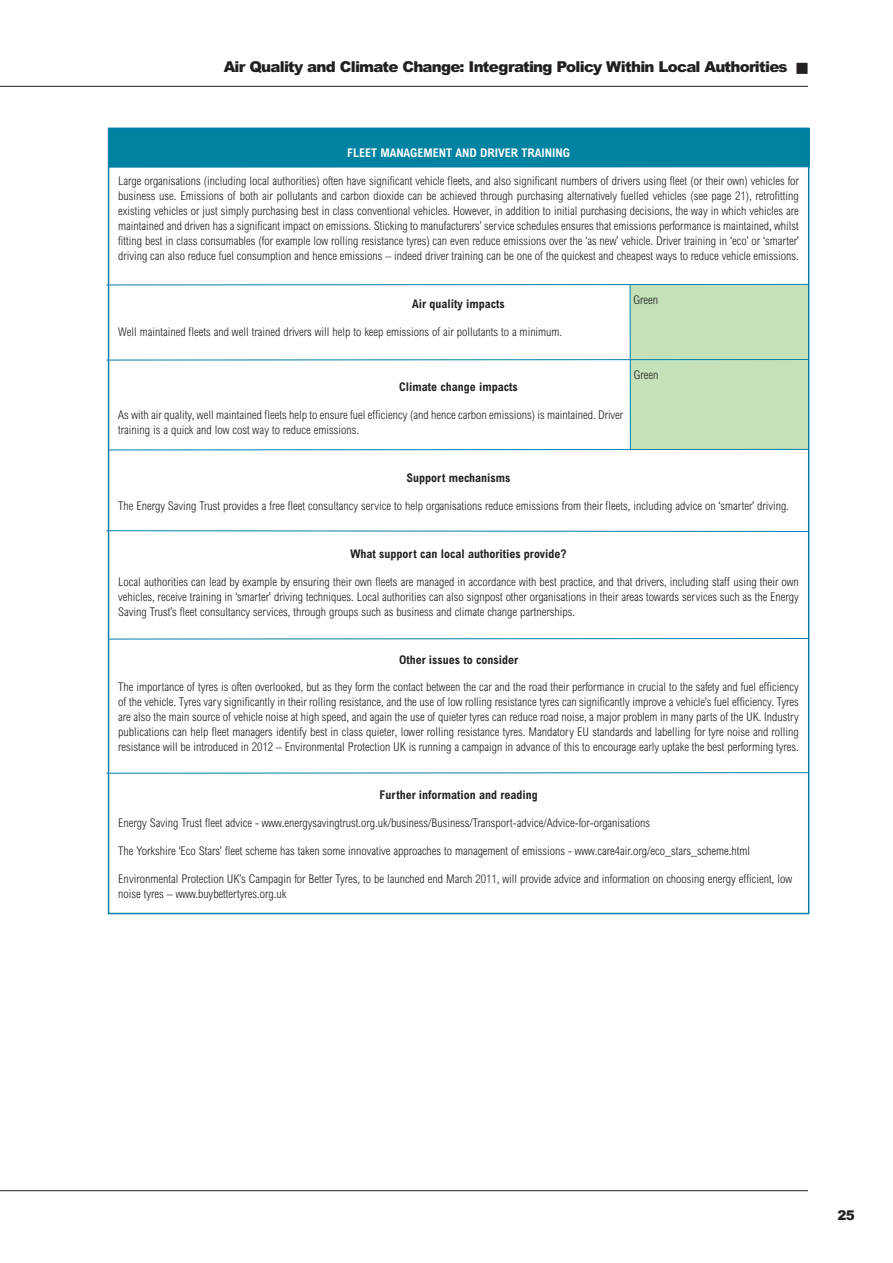
<style>
.page{position:relative;width:893px;height:1263px;background:#fff}
.page>*{position:absolute;margin:0;border:0;box-sizing:border-box;transform-origin:0 0}
.t1{font:900 15px "Arial";letter-spacing:-.05em;color:#231f20}
.t2{font:900 13.5px "Arial";color:#231f20}
.t3{font:300 condensed 12px/15px "Arial";color:#231f20;text-align:justify}
.t4{font:700 condensed 12px "Arial";color:#231f20}
.t5{font:700 condensed 12px "Arial";color:#fff}
</style>
<div class="page">
<div style="left:108px;top:128px;width:701px;height:39px;background:#0082a1"></div>
<hr style="left:0;top:1190px;width:808px;height:1px;background:#231f20">
<hr style="left:0;top:86px;width:808px;height:1px;background:#231f20">
<hr style="left:109px;top:166px;width:700px;height:2px;background:#0080a8">
<svg style="left:106px;top:530px;width:703px;height:2px"></svg>
<svg style="left:106px;top:772px;width:703px;height:2px"></svg>
<svg style="left:107px;top:638px;width:703px;height:2px"></svg>
<div style="left:631px;top:359px;width:177px;height:90px;background:#c4e1ba"></div>
<div style="left:630px;top:285px;width:178px;height:74px;background:#c4e1ba"></div>
<svg style="left:106px;top:284px;width:703px;height:2px"></svg>
<svg style="left:108px;top:449px;width:701px;height:2px"></svg>
<svg style="left:106px;top:359px;width:703px;height:2px"></svg>
<hr style="left:630px;top:284px;width:1px;height:165px;background:#0080a8">
<p class="t1" style="left:224px;top:61px;width:586px">Air Quality and Climate Change: Integrating Policy Within Local Authorities ■</p>
<p class="t5" style="left:347px;top:149px;width:225px">FLEET MANAGEMENT AND DRIVER TRAINING</p>
<p class="t3" style="left:118px;top:174px;width:682px">Large organisations (including local authorities) often have significant vehicle fleets, and also significant numbers of drivers using fleet (or their own) vehicles for business use. Emissions of both air pollutants and carbon dioxide can be achieved through purchasing alternatively fuelled vehicles (see page 21), retrofitting existing vehicles or just simply purchasing best in class conventional vehicles. However, in addition to initial purchasing decisions, the way in which vehicles are maintained and driven has a significant impact on emissions. Sticking to manufacturers’ service schedules ensures that emissions performance is maintained, whilst fitting best in class consumables (for example low rolling resistance tyres) can even reduce emissions over the ‘as new’ vehicle. Driver training in ‘eco’ or ‘smarter’ driving can also reduce fuel consumption and hence emissions – indeed driver training can be one of the quickest and cheapest ways to reduce vehicle emissions.</p>
<p class="t4" style="left:412px;top:299px;width:94px">Air quality impacts</p>
<p class="t3" style="left:118px;top:325px;width:445px">Well maintained fleets and well trained drivers will help to keep emissions of air pollutants to a minimum.</p>
<p class="t3" style="left:634px;top:293px;width:26px">Green</p>
<p class="t3" style="left:634px;top:368px;width:26px">Green</p>
<p class="t4" style="left:399px;top:383px;width:120px">Climate change impacts</p>
<p class="t3" style="left:118px;top:408px;width:506px">As with air quality, well maintained fleets help to ensure fuel efficiency (and hence carbon emissions) is maintained. Driver training is a quick and low cost way to reduce emissions.</p>
<p class="t4" style="left:407px;top:473px;width:105px">Support mechanisms</p>
<p class="t3" style="left:118px;top:499px;width:672px">The Energy Saving Trust provides a free fleet consultancy service to help organisations reduce emissions from their fleets, including advice on ‘smarter’ driving.</p>
<p class="t4" style="left:351px;top:549px;width:217px">What support can local authorities provide?</p>
<p class="t3" style="left:118px;top:575px;width:682px">Local authorities can lead by example by ensuring their own fleets are managed in accordance with best practice, and that drivers, including staff using their own vehicles, receive training in ‘smarter’ driving techniques. Local authorities can also signpost other organisations in their areas towards services such as the Energy Saving Trust’s fleet consultancy services, through groups such as business and climate change partnerships.</p>
<p class="t4" style="left:399px;top:655px;width:121px">Other issues to consider</p>
<p class="t3" style="left:118px;top:681px;width:682px">The importance of tyres is often overlooked, but as they form the contact between the car and the road their performance in crucial to the safety and fuel efficiency of the vehicle. Tyres vary significantly in their rolling resistance, and the use of low rolling resistance tyres can significantly improve a vehicle’s fuel efficiency. Tyres are also the main source of vehicle noise at high speed, and again the use of quieter tyres can reduce road noise, a major problem in many parts of the UK. Industry publications can help fleet managers identify best in class quieter, lower rolling resistance tyres. Mandatory EU standards and labelling for tyre noise and rolling resistance will be introduced in 2012 – Environmental Protection UK is running a campaign in advance of this to encourage early uptake the best performing tyres.</p>
<p class="t4" style="left:379px;top:791px;width:160px">Further information and reading</p>
<p class="t3" style="left:118px;top:816px;width:533px">Energy Saving Trust fleet advice - www.energysavingtrust.org.uk/business/Business/Transport-advice/Advice-for-organisations</p>
<p class="t3" style="left:118px;top:844px;width:633px">The Yorkshire ‘Eco Stars’ fleet scheme has taken some innovative approaches to management of emissions - www.care4air.org/eco_stars_scheme.html</p>
<p class="t3" style="left:118px;top:872px;width:675px">Environmental Protection UK’s Campagin for Better Tyres, to be launched end March 2011, will provide advice and information on choosing energy efficient, low noise tyres – www.buybettertyres.org.uk</p>
<p class="t2" style="left:837px;top:1210px;width:19px">25</p>
</div>
